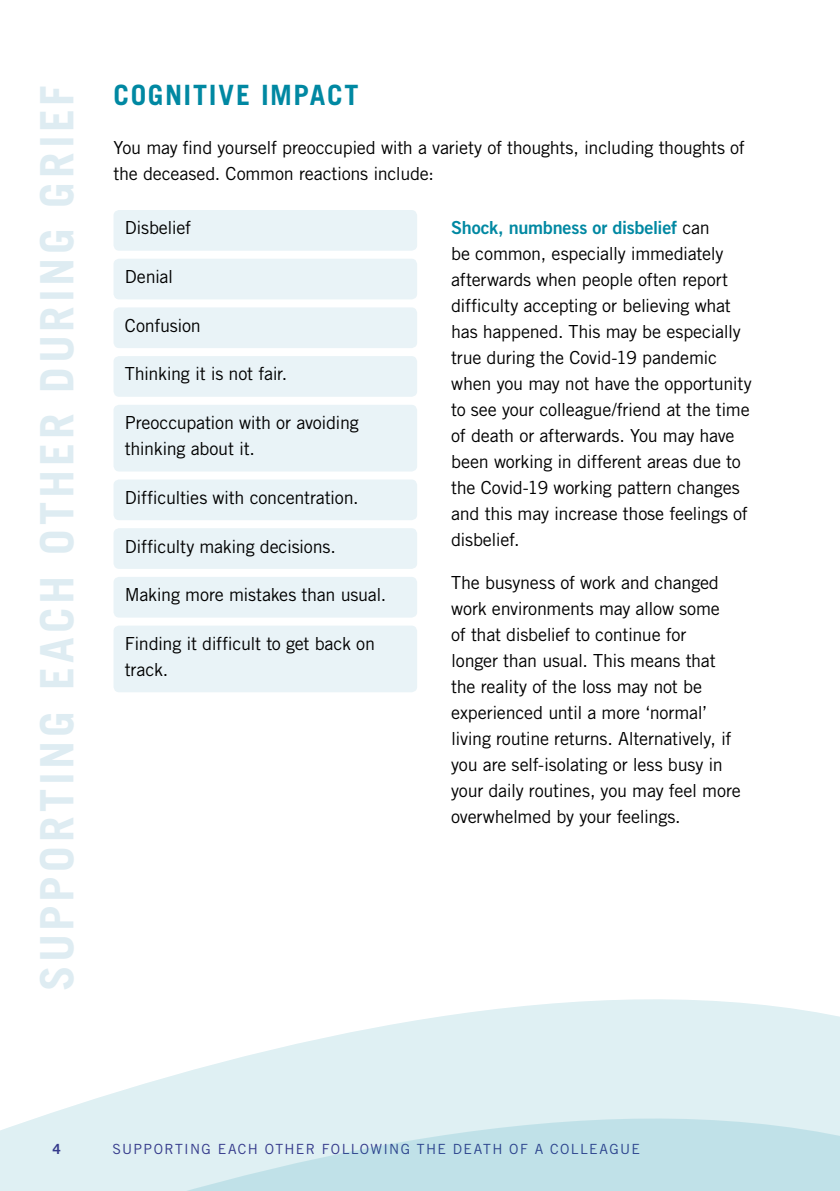
<style>
.page{position:relative;width:840px;height:1191px;background:#fff}
.page>*{position:absolute;margin:0;border:0;box-sizing:border-box;transform-origin:0 0}
.t1{font:700 46px "Trade Gothic LT Std";letter-spacing:.08em;color:#deecf2}
.t2{font:700 28px "Trade Gothic LT Std";letter-spacing:.06em;color:#0088a2}
.t3{font:18px/26px "Trade Gothic LT Std";letter-spacing:-.015em;color:#000}
.t4{font:18px "Trade Gothic LT Std Bd 2";letter-spacing:-.015em;color:#0088a2}
.t5{font:14px "Trade Gothic LT Std";letter-spacing:.095em;color:#3c2f88}
.t6{font:700 14px "Trade Gothic LT Std";color:#3c2f88}
.s1{font-family:"Trade Gothic LT Std";color:#000}
</style>
<div class="page">
<svg style="left:0;top:999px;width:839px;height:192px;fill:#dff0f3"></svg>
<div style="left:113px;top:210px;width:304px;height:41px;background:#e9f3f7;border-radius:6px"></div>
<div style="left:113px;top:259px;width:304px;height:40px;background:#e9f3f7;border-radius:6px"></div>
<div style="left:113px;top:307px;width:304px;height:41px;background:#e9f3f7;border-radius:6px"></div>
<div style="left:113px;top:356px;width:304px;height:41px;background:#e9f3f7;border-radius:6px"></div>
<div style="left:113px;top:405px;width:304px;height:66px;background:#e9f3f7;border-radius:6px"></div>
<div style="left:113px;top:479px;width:304px;height:41px;background:#e9f3f7;border-radius:6px"></div>
<div style="left:113px;top:528px;width:304px;height:41px;background:#e9f3f7;border-radius:6px"></div>
<div style="left:113px;top:577px;width:304px;height:40px;background:#e9f3f7;border-radius:6px"></div>
<div style="left:113px;top:625px;width:304px;height:67px;background:#e9f3f7;border-radius:6px"></div>
<h1 class="t1" style="left:29px;top:991px;width:907px;rotate:-90deg">SUPPORTING EACH OTHER DURING GRIEF</h1>
<h2 class="t2" style="left:113px;top:78px;width:246px">COGNITIVE IMPACT</h2>
<p class="t3" style="left:113px;top:134px;width:632px">You may find yourself preoccupied with a variety of thoughts, including thoughts of the deceased. Common reactions include:</p>
<p class="t3" style="left:125px;top:215px;width:68px">Disbelief</p>
<p class="t3" style="left:125px;top:263px;width:50px">Denial</p>
<p class="t3" style="left:125px;top:312px;width:77px">Confusion</p>
<p class="t3" style="left:125px;top:361px;width:164px">Thinking it is not fair.</p>
<p class="t3" style="left:125px;top:409px;width:235px">Preoccupation with or avoiding thinking about it.</p>
<p class="t3" style="left:125px;top:484px;width:235px">Difficulties with concentration.</p>
<p class="t3" style="left:125px;top:533px;width:212px">Difficulty making decisions.</p>
<p class="t3" style="left:125px;top:581px;width:263px">Making more mistakes than usual.</p>
<p class="t3" style="left:125px;top:630px;width:251px">Finding it difficult to get back on track.</p>
<p class="t4" style="left:451px;top:217px;width:260px">Shock, numbness or disbelief <span class="s1">can</span></p>
<p class="t3" style="left:451px;top:241px;width:302px">be common, especially immediately afterwards when people often report difficulty accepting or believing what has happened. This may be especially true during the Covid-19 pandemic when you may not have the opportunity to see your colleague/friend at the time of death or afterwards. You may have been working in different areas due to the Covid-19 working pattern changes and this may increase those feelings of disbelief.</p>
<p class="t3" style="left:451px;top:570px;width:291px">The busyness of work and changed work environments may allow some<br>of that disbelief to continue for<br>longer than usual. This means that the reality of the loss may not be experienced until a more ‘normal’ living routine returns. Alternatively, if you are self-isolating or less busy in your daily routines, you may feel more overwhelmed by your feelings.</p>
<p class="t6" style="left:53px;top:1139px;width:9px">4</p>
<p class="t5" style="left:112px;top:1140px;width:528px">SUPPORTING EACH OTHER FOLLOWING THE DEATH OF A COLLEAGUE</p>
</div>
